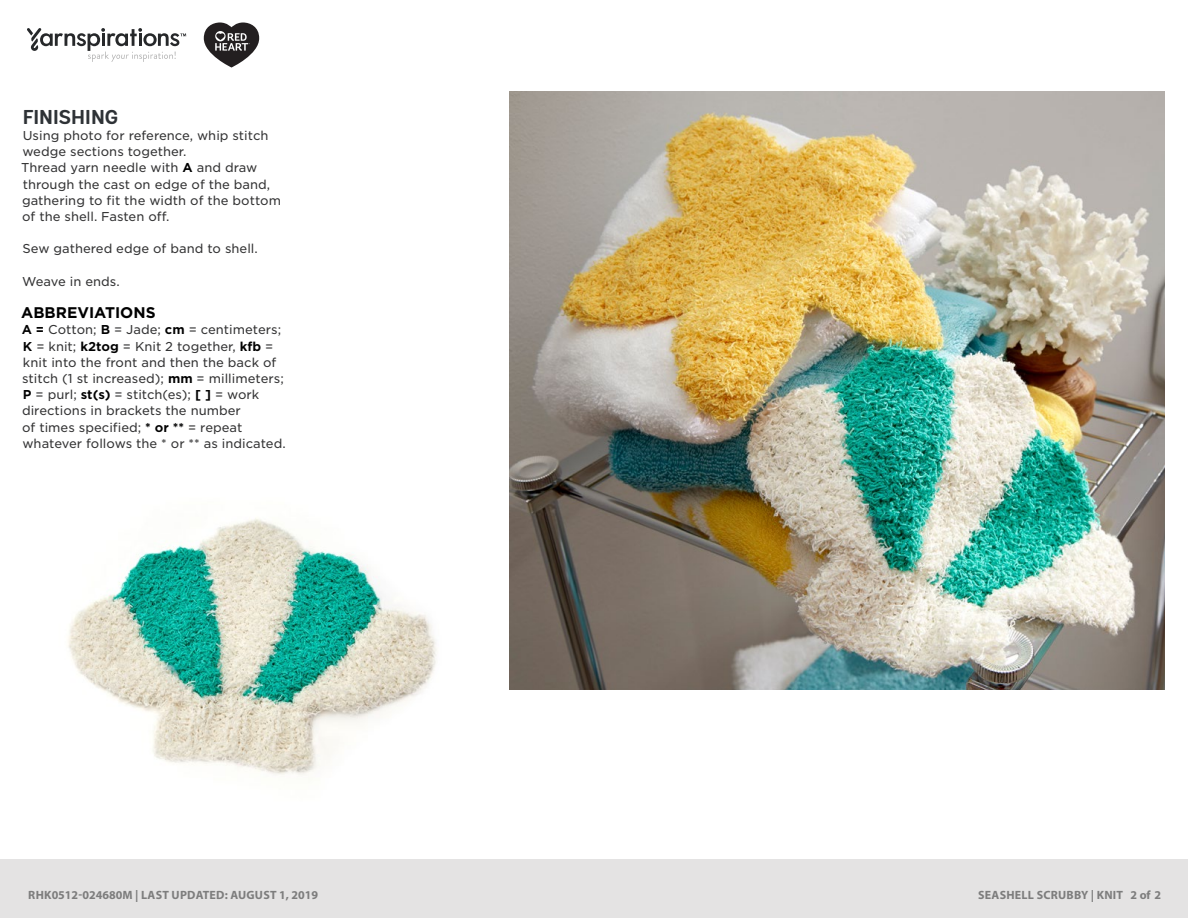
<style>
.page{position:relative;width:1188px;height:918px;background:#fff}
.page>*{position:absolute;margin:0;border:0;box-sizing:border-box;transform-origin:0 0}
.t1{font:700 20.1px "Andes Rounded";color:#2e3236}
.t2{font:700 15.45px "Gotham";color:#000}
.t3{font:12.3px/16.2px "Gotham S Sm";color:#333334}
.t4{font:700 12px "Myriad Pro";letter-spacing:.02em;color:#7d7d7d}
.t5{font:10.8px "Gotham S Sm";color:#58595b}
.t6{font:9.3px "Gotham";letter-spacing:.02em;color:#58595b}
.s1{font-weight:700;color:#000}
.s2{font-weight:500}
</style>
<div class="page">
<img style="left:68px;top:518px;width:369px;height:257px">
<img style="left:510px;top:92px;width:655px;height:597px">
<div style="left:0;top:860px;width:1188px;height:58px;background:#e4e3e3"></div>
<svg style="left:27px;top:28px;width:159px;height:34px"></svg>
<svg style="left:204px;top:22px;width:55px;height:46px"></svg>
<p class="t1" style="left:23px;top:104px;width:97px">FINISHING</p>
<p class="t3" style="left:21px;top:127px;width:261px">Using photo for reference, whip stitch wedge sections together.<br>Thread yarn needle with <span class="s1">A</span> and draw through the cast on edge of the band, gathering to fit the width of the bottom of the shell. Fasten off.</p>
<p class="t3" style="left:23px;top:241px;width:237px">Sew gathered edge of band to shell.</p>
<p class="t3" style="left:22px;top:273px;width:99px">Weave in ends.</p>
<p class="t2" style="left:21px;top:303px;width:136px">ABBREVIATIONS</p>
<p class="t3" style="left:22px;top:322px;width:266px"><span class="s1">A =</span> Cotton; <span class="s1">B</span> = Jade; <span class="s1">cm</span> = centimeters; <span class="s1">K</span> = knit; <span class="s1">k2tog</span> = Knit 2 together, <span class="s1">kfb</span> = knit into the front and then the back of stitch (1 st increased); <span class="s1">mm</span> = millimeters; <span class="s1">P</span> = purl; <span class="s1">st(s)</span> = stitch(es); <span class="s1">[ ]</span> = work directions in brackets the number<br>of times specified; <span class="s1">* or **</span> = repeat whatever follows the * or ** as indicated.</p>
<p class="t4" style="left:28px;top:887px;width:291px">RHK0512-024680M | LAST UPDATED: AUGUST 1, 2019</p>
<p class="t4" style="left:978px;top:887px;width:184px">SEASHELL SCRUBBY | KNIT 2 of 2</p>
<p class="t6" style="left:22px;top:892px;width:99px">©2017 Coats &amp; Clark</p>
<p class="t5" style="left:1100px;top:890px;width:66px">Page <span class="s2">2</span> of <span class="s2">2</span></p>
</div>
